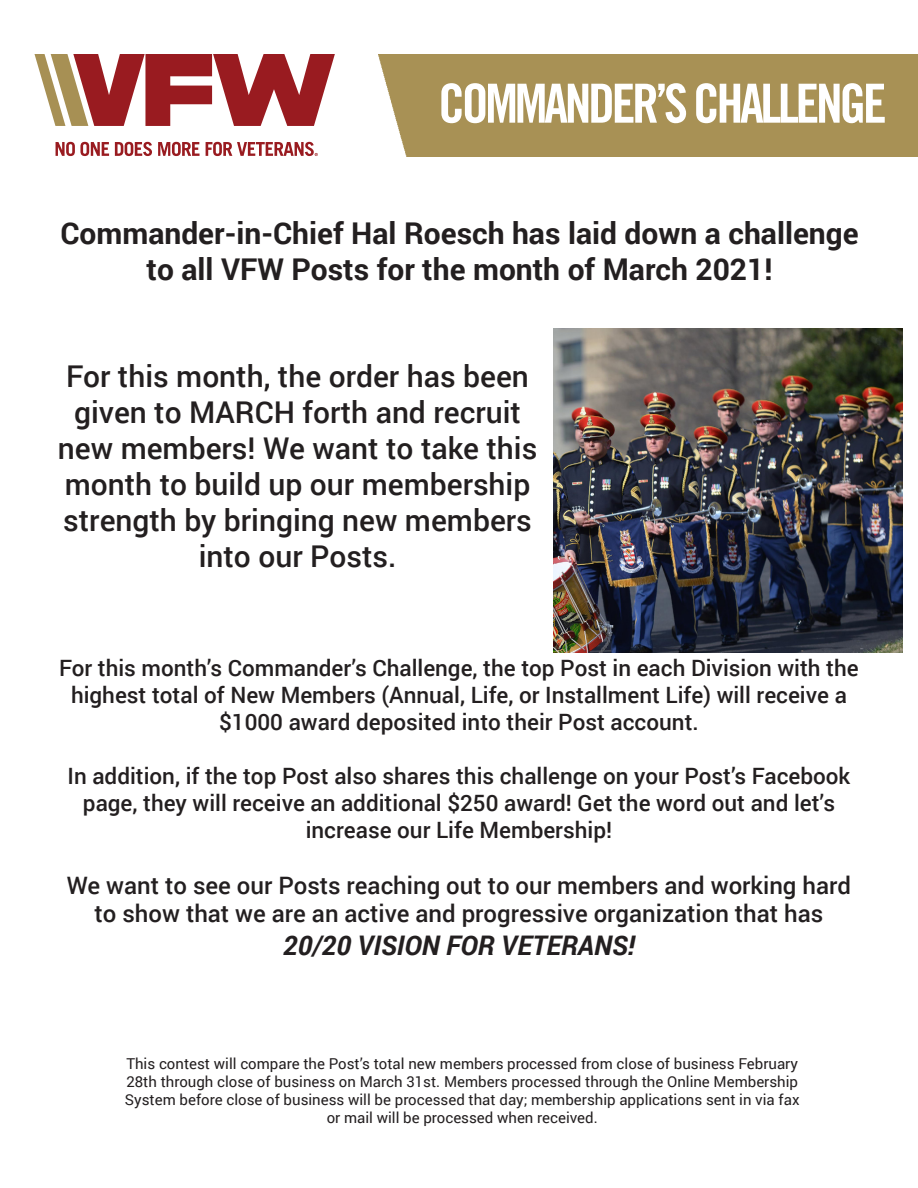
<style>
.page{position:relative;width:918px;height:1188px;background:#fff}
.page>*{position:absolute;margin:0;border:0;box-sizing:border-box;transform-origin:0 0}
.t1{font:54px "Trade Gothic LT Std Bd Cn 20";letter-spacing:-.065em;color:#fff}
.t2{font:500 30px/36px "Roboto";color:#231f20;text-align:center}
.Paragraph_Style_1{font:700 30px/36px "Roboto";color:#231f20;text-align:center}
.t3{font:italic 700 27px "Roboto";color:#231f20}
.t4{font:500 24px/28.8px "Roboto";color:#231f20;text-align:center}
.t5{font:500 22.5px/27px "Roboto";color:#231f20;text-align:center}
.t6{font:15px/18px "Roboto";color:#231f20;text-align:center}
</style>
<div class="page">
<svg style="left:35px;top:54px;width:300px;height:72px"></svg>
<svg style="left:56px;top:142px;width:53px;height:14px"></svg>
<svg style="left:115px;top:142px;width:37px;height:14px"></svg>
<svg style="left:158px;top:142px;width:42px;height:14px"></svg>
<svg style="left:206px;top:142px;width:112px;height:14px"></svg>
<img style="left:554px;top:328px;width:348px;height:324px">
<div style="left:378px;top:54px;width:540px;height:102px;background:#a89155"></div>
<p class="t1" style="left:438px;top:71px;width:450px">COMMANDER’S CHALLENGE</p>
<p class="Paragraph_Style_1" style="left:60px;top:214px;width:800px">Commander-in-Chief Hal Roesch has laid down a challenge to all VFW Posts for the month of March 2021!</p>
<p class="t2" style="left:58px;top:357px;width:481px">For this month, the order has been given to MARCH forth and recruit new members! We want to take this month to build up our membership strength by bringing new members into our Posts.</p>
<p class="t5" style="left:59px;top:654px;width:801px">For this month’s Commander’s Challenge, the top Post in each Division with the highest total of New Members (Annual, Life, or Installment Life) will receive a $1000 award deposited into their Post account.</p>
<p class="t5" style="left:68px;top:762px;width:784px">In addition, if the top Post also shares this challenge on your Post’s Facebook page, they will receive an additional $250 award! Get the word out and let’s increase our Life Membership!</p>
<p class="t4" style="left:67px;top:870px;width:786px">We want to see our Posts reaching out to our members and working hard to show that we are an active and progressive organization that has</p>
<p class="t3" style="left:283px;top:926px;width:353px">20/20 VISION FOR VETERANS!</p>
<p class="t6" style="left:125px;top:1055px;width:676px">This contest will compare the Post’s total new members processed from close of business February 28th through close of business on March 31st. Members processed through the Online Membership System before close of business will be processed that day; membership applications sent in via fax or mail will be processed when received.</p>
</div>
